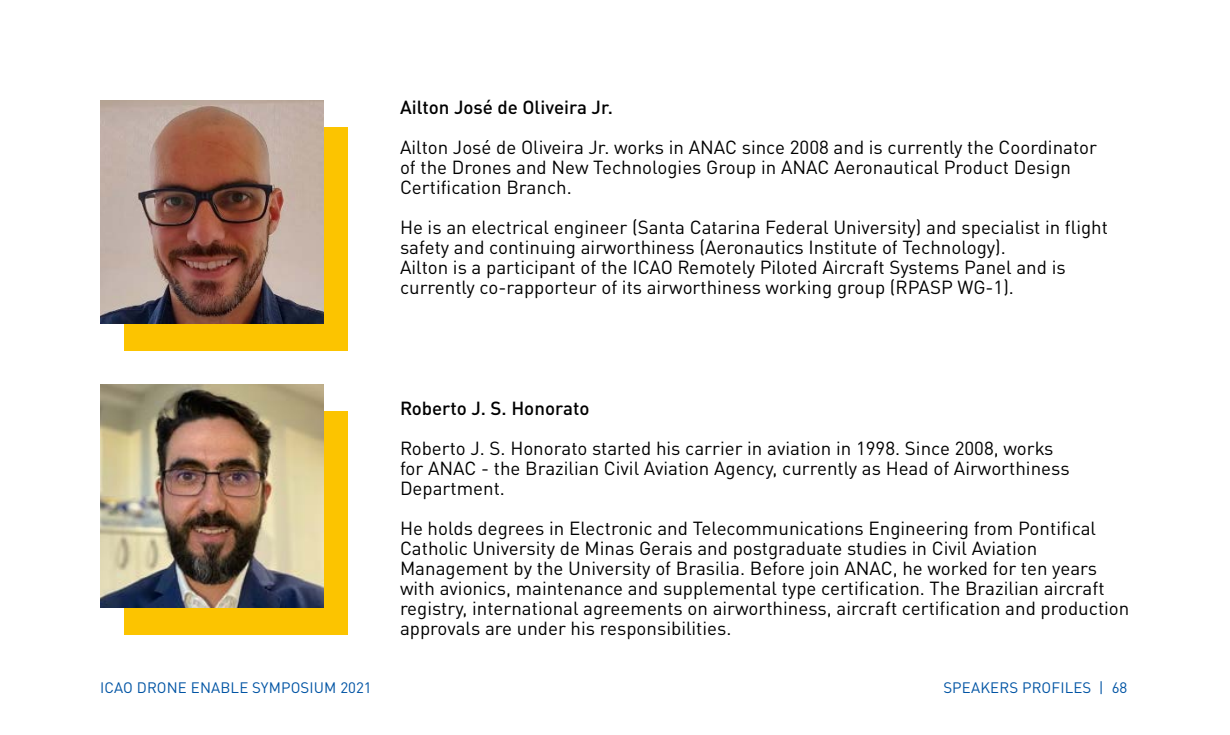
<style>
.page{position:relative;width:1230px;height:735px;background:#fff}
.page>*{position:absolute;margin:0;border:0;box-sizing:border-box;transform-origin:0 0}
.t1{font:18.75px/20px "DINOT";color:#000}
.t2{font:500 18.75px "DINOT";color:#000}
.t3{font:15px "DINOT";letter-spacing:.01em;color:#0054a4}
</style>
<div class="page">
<div style="left:125px;top:127px;width:223px;height:223px;background:#fcc400"></div>
<img style="left:100px;top:100px;width:224px;height:223px">
<div style="left:125px;top:412px;width:223px;height:223px;background:#fcc400"></div>
<img style="left:100px;top:384px;width:224px;height:224px">
<p class="t2" style="left:400px;top:96px;width:215px">Ailton José de Oliveira Jr.</p>
<p class="t1" style="left:400px;top:137px;width:699px">Ailton José de Oliveira Jr. works in ANAC since 2008 and is currently the Coordinator of the Drones and New Technologies Group in ANAC Aeronautical Product Design<br>Certification Branch.</p>
<p class="t1" style="left:400px;top:217px;width:710px">He is an electrical engineer (Santa Catarina Federal University) and specialist in flight safety and continuing airworthiness (Aeronautics Institute of Technology).<br>Ailton is a participant of the ICAO Remotely Piloted Aircraft Systems Panel and is currently co-rapporteur of its airworthiness working group (RPASP WG-1).</p>
<p class="t2" style="left:400px;top:396px;width:191px">Roberto J. S. Honorato</p>
<p class="t1" style="left:400px;top:438px;width:671px">Roberto J. S. Honorato started his carrier in aviation in 1998. Since 2008, works for ANAC - the Brazilian Civil Aviation Agency, currently as Head of Airworthiness<br>Department.</p>
<p class="t1" style="left:400px;top:518px;width:731px">He holds degrees in Electronic and Telecommunications Engineering from Pontifical Catholic University de Minas Gerais and postgraduate studies in Civil Aviation Management by the University of Brasilia. Before join ANAC, he worked for ten years with avionics, maintenance and supplemental type certification. The Brazilian aircraft registry, international agreements on airworthiness, aircraft certification and production approvals are under his responsibilities.</p>
<p class="t3" style="left:100px;top:678px;width:273px">ICAO DRONE ENABLE SYMPOSIUM 2021</p>
<p class="t3" style="left:943px;top:678px;width:186px">SPEAKERS PROFILES | 68</p>
</div>
